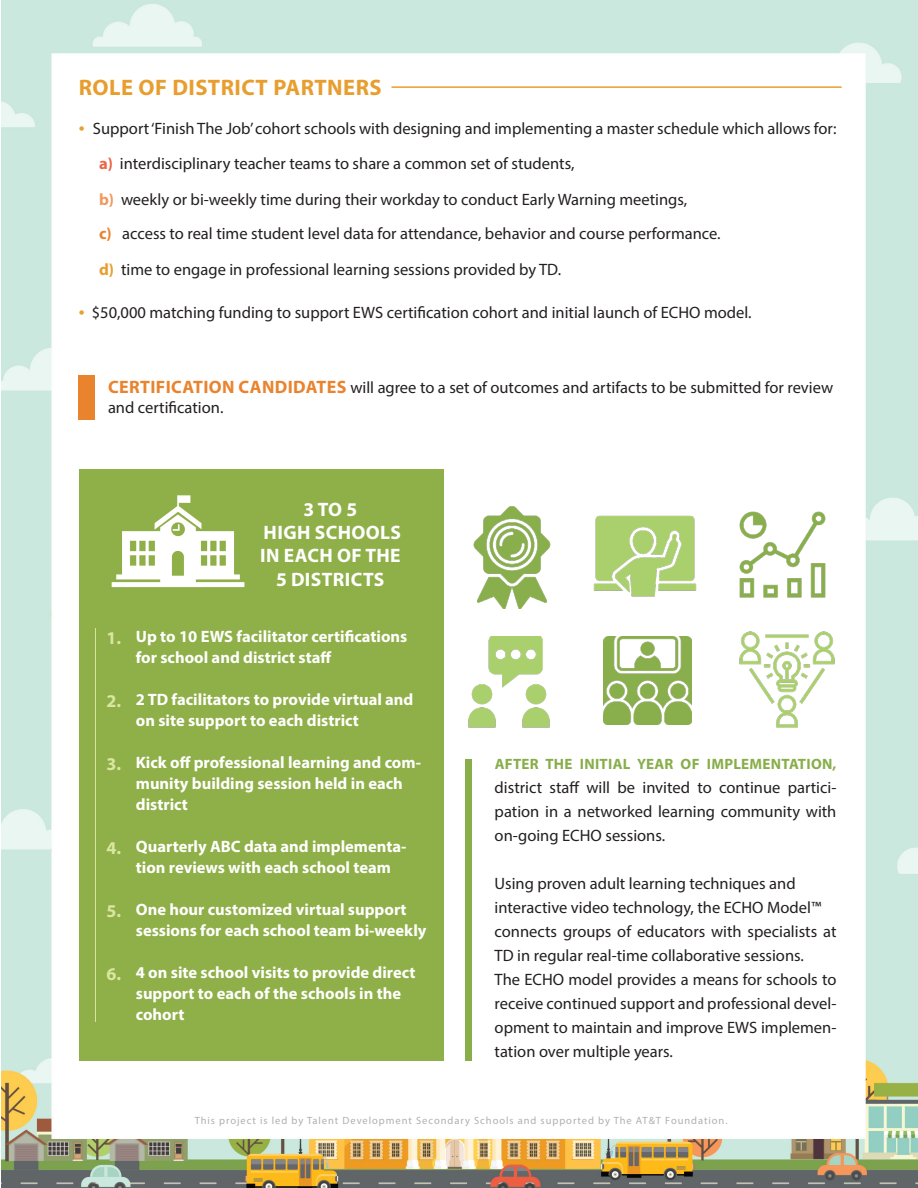
<style>
.page{position:relative;width:918px;height:1188px;background:#fff}
.page>*{position:absolute;margin:0;border:0;box-sizing:border-box;transform-origin:0 0}
.t1{font:700 22.5px "Myriad Pro";letter-spacing:.02em;color:#e89e2e}
.t2{font:700 19.5px "Myriad Pro";letter-spacing:.02em;color:#fff}
.t3{font:700 18px "Myriad Pro";color:#dae7a0}
.t4{font:16.5px/24px "Myriad Pro";color:#231f20}
.t5{font:700 16.5px/21px "Myriad Pro";color:#fff}
.t6{font:700 15px "Myriad Pro";letter-spacing:.02em;color:#88ae4a}
.t7{font:10.5px "Myriad Pro";letter-spacing:.09em;color:#939598}
.s1{font-size:21px;color:#e89e2e}
.s2{font-weight:700;color:#ea6546}
.s3{font-weight:700;color:#f1995d}
.s4{font-weight:700;color:#ea832d}
.s5{font-weight:700;color:#e89e2e}
.s6{font-weight:700;font-size:18px;color:#ea832d}
</style>
<div class="page">
<img style="left:1px;top:0;width:917px;height:1188px">
<hr style="left:392px;top:86px;width:450px;height:2px;background:#e89e2e">
<div style="left:79px;top:375px;width:16px;height:45px;background:#ea832d"></div>
<div style="left:79px;top:469px;width:364px;height:592px;background:#8faf48"></div>
<img style="left:111px;top:495px;width:133px;height:93px">
<hr style="left:95px;top:628px;width:1px;height:394px;background:#d5e5a0">
<img style="left:739px;top:631px;width:96px;height:97px">
<img style="left:591px;top:502px;width:108px;height:107px">
<img style="left:462px;top:507px;width:101px;height:102px">
<img style="left:456px;top:637px;width:107px;height:97px">
<img style="left:736px;top:508px;width:94px;height:93px">
<img style="left:604px;top:637px;width:88px;height:87px">
<div style="left:465px;top:759px;width:7px;height:302px;background:#88ae4a"></div>
<p class="t1" style="left:79px;top:72px;width:304px">ROLE OF DISTRICT PARTNERS</p>
<p class="t4" style="left:79px;top:116px;width:759px"><span class="s1">•</span> Support ‘Finish The Job’ cohort schools with designing and implementing a master schedule which allows for:</p>
<p class="t4" style="left:99px;top:151px;width:477px"><span class="s2">a)</span> interdisciplinary teacher teams to share a common set of students,</p>
<p class="t4" style="left:99px;top:187px;width:590px"><span class="s3">b)</span> weekly or bi-weekly time during their workday to conduct Early Warning meetings,</p>
<p class="t4" style="left:99px;top:221px;width:623px"><span class="s4">c)</span> access to real time student level data for attendance, behavior and course performance.</p>
<p class="t4" style="left:99px;top:257px;width:464px"><span class="s5">d)</span> time to engage in professional learning sessions provided by TD.</p>
<p class="t4" style="left:79px;top:301px;width:674px"><span class="s1">•</span> $50,000 matching funding to support EWS certification cohort and initial launch of ECHO model.</p>
<p class="t4" style="left:108px;top:377px;width:727px;line-height:19.8px"><span class="s6">CERTIFICATION CANDIDATES</span> will agree to a set of outcomes and artifacts to be submitted for review and certification.</p>
<p class="t2" style="left:304px;top:496px;width:55px">3 TO 5</p>
<p class="t2" style="left:264px;top:520px;width:139px">HIGH SCHOOLS</p>
<p class="t2" style="left:260px;top:543px;width:142px">IN EACH OF THE</p>
<p class="t2" style="left:276px;top:567px;width:110px">5 DISTRICTS</p>
<p class="t3" style="left:106px;top:626px;width:16px">1.</p>
<p class="t3" style="left:106px;top:689px;width:16px">2.</p>
<p class="t3" style="left:106px;top:752px;width:16px">3.</p>
<p class="t3" style="left:106px;top:836px;width:16px">4.</p>
<p class="t3" style="left:106px;top:899px;width:16px">5.</p>
<p class="t3" style="left:106px;top:962px;width:16px">6.</p>
<p class="t5" style="left:136px;top:626px;width:273px">Up to 10 EWS facilitator certifications for school and district staff</p>
<p class="t5" style="left:136px;top:689px;width:279px">2 TD facilitators to provide virtual and on site support to each district</p>
<p class="t5" style="left:136px;top:752px;width:287px">Kick off professional learning and com&shy;munity building session held in each district</p>
<p class="t5" style="left:136px;top:836px;width:272px">Quarterly ABC data and implementa&shy;tion reviews with each school team</p>
<p class="t5" style="left:136px;top:899px;width:292px">One hour customized virtual support sessions for each school team bi-weekly</p>
<p class="t5" style="left:136px;top:962px;width:281px">4 on site school visits to provide direct support to each of the schools in the cohort</p>
<p class="t6" style="left:495px;top:754px;width:343px">AFTER THE INITIAL YEAR OF IMPLEMENTATION,</p>
<p class="t4" style="left:495px;top:775px;width:343px;text-align:justify">district staff will be invited to continue partici&shy;pation in a networked learning community with on-going ECHO sessions.</p>
<p class="t4" style="left:495px;top:871px;width:303px">Using proven adult learning techniques and</p>
<p class="t4" style="left:495px;top:895px;width:328px">interactive video technology, the ECHO Model™</p>
<p class="t4" style="left:495px;top:919px;width:343px">connects groups of educators with specialists at<br>TD in regular real-time collaborative sessions.</p>
<p class="t4" style="left:495px;top:967px;width:343px;text-align:justify">The ECHO model provides a means for schools to receive continued support and professional devel&shy;opment to maintain and improve EWS implemen&shy;tation over multiple years.</p>
<p class="t7" style="left:195px;top:1114px;width:534px">This project is led by Talent Development Secondary Schools and supported by The AT&amp;T Foundation.</p>
</div>
